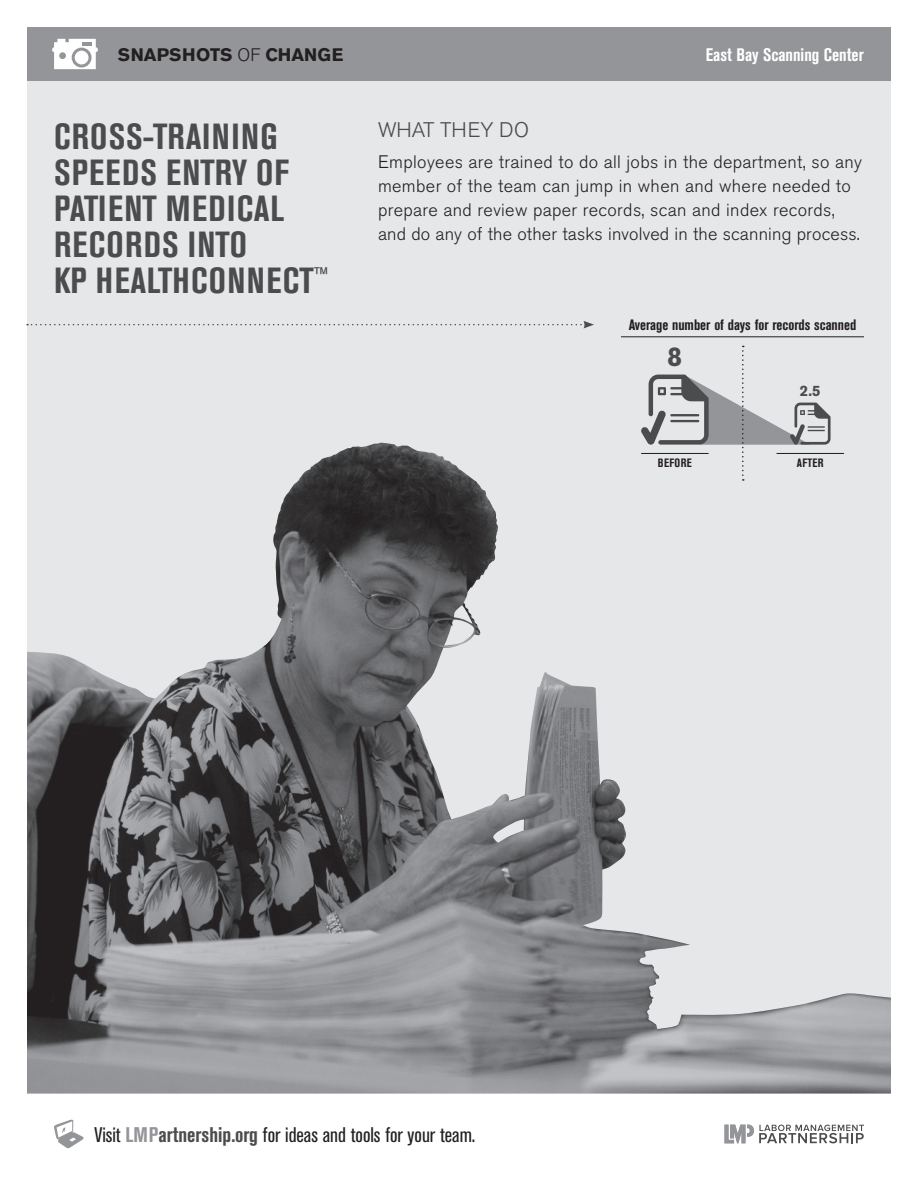
<style>
.page{position:relative;width:918px;height:1188px;background:#fff}
.page>*{position:absolute;margin:0;border:0;box-sizing:border-box;transform-origin:0 0}
.t1{font:700 condensed 36px/36px "Akzidenz Grotesk BE";letter-spacing:.035em;color:#4b4c4d}
.t2{font:700 27px "Akzidenz Grotesk BE";color:#4b4c4d}
.t3{font:condensed 21px "Akzidenz Grotesk BE";color:#231f20}
.t4{font:300 21px "Akzidenz Grotesk BE";color:#4b4c4d}
.t5{font:300 18px/24px "Akzidenz Grotesk BE";letter-spacing:.02em;color:#231f20}
.t6{font:700 condensed 18px "Akzidenz Grotesk BE";color:#fff}
.t7{font:700 18px "Akzidenz Grotesk BE";color:#231f20}
.t8{font:700 condensed 15px "Akzidenz Grotesk BE";color:#231f20}
.t9{font:700 15px "Akzidenz Grotesk BE";color:#4b4c4d}
.t10{font:700 condensed 12px "Akzidenz Grotesk BE";letter-spacing:.03em;color:#231f20}
.s1{font-weight:300}
.s2{font-weight:700;color:#939598}
.s3{font-weight:700;color:#4b4c4d}
</style>
<div class="page">
<div style="left:27px;top:81px;width:864px;height:1013px;background:#e6e7e9"></div>
<img style="left:27px;top:443px;width:864px;height:651px">
<div style="left:27px;top:27px;width:864px;height:54px;background:#939598"></div>
<svg style="left:52px;top:39px;width:46px;height:30px"></svg>
<div style="left:72px;top:48px;width:20px;height:20px;border:3px solid #939598;border-radius:50%"></div>
<div style="left:59px;top:52px;width:7px;height:7px;background:#939598;border-radius:50%"></div>
<svg style="left:54px;top:1120px;width:30px;height:29px"></svg>
<svg style="left:724px;top:1125px;width:140px;height:18px"></svg>
<svg style="left:27px;top:321px;width:567px;height:7px"></svg>
<hr style="left:621px;top:337px;width:243px;height:1px;background:#231f20">
<hr style="left:777px;top:453px;width:67px;height:1px;background:#231f20">
<svg style="left:641px;top:346px;width:190px;height:135px"></svg>
<p class="t7" style="left:118px;top:44px;width:227px">SNAPSHOTS <span class="s1">OF</span> CHANGE</p>
<p class="t6" style="left:706px;top:44px;width:160px">East Bay Scanning Center</p>
<h1 class="t1" style="left:54px;top:118px;width:276px">CROSS-TRAINING<br>SPEEDS ENTRY OF<br>PATIENT MEDICAL<br>RECORDS INTO<br>KP HEALTHCONNECT<sup>™</sup></h1>
<p class="t4" style="left:378px;top:118px;width:152px">WHAT THEY DO</p>
<p class="t5" style="left:378px;top:150px;width:486px">Employees are trained to do all jobs in the department, so any member of the team can jump in when and where needed to prepare and review paper records, scan and index records, and do any of the other tasks involved in the scanning process.</p>
<p class="t8" style="left:629px;top:316px;width:229px">Average number of days for records scanned</p>
<h2 class="t2" style="left:667px;top:341px;width:17px">8</h2>
<p class="t9" style="left:800px;top:382px;width:22px">2.5</p>
<p class="t10" style="left:658px;top:456px;width:35px">BEFORE</p>
<p class="t10" style="left:797px;top:456px;width:28px">AFTER</p>
<p class="t3" style="left:94px;top:1123px;width:382px">Visit <span class="s2">LMP</span><span class="s3">artnership.org</span> for ideas and tools for your team.</p>
</div>
